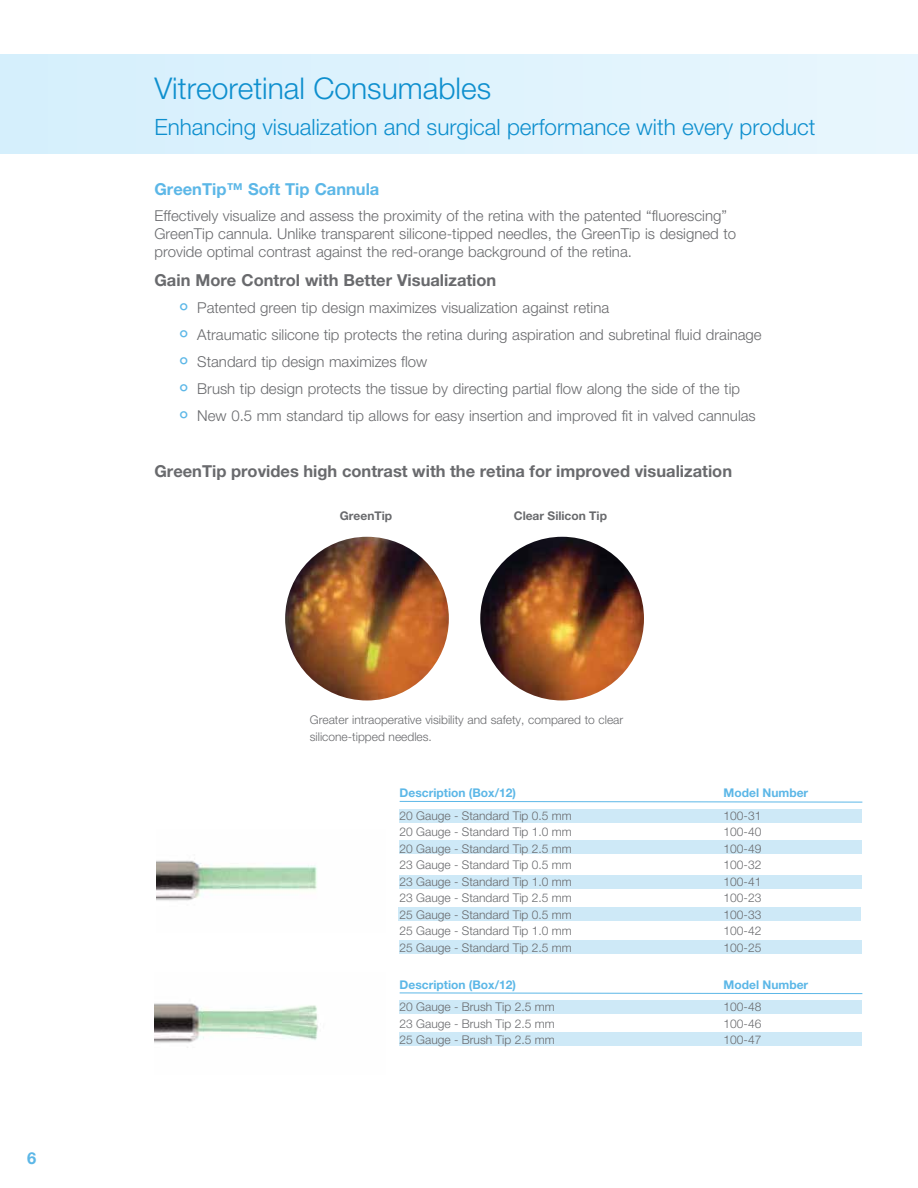
<style>
.page{position:relative;width:918px;height:1188px;background:#fff}
.page>*{position:absolute;margin:0;border:0;box-sizing:border-box;transform-origin:0 0}
.t1{font:300 30px "Helvetica Neue";color:#0e8fce}
.t2{font:300 22.5px "Helvetica Neue";color:#0e8fce}
.t3{font:700 16.5px "Helvetica Neue";color:#696a6d}
.t4{font:700 16.5px "Helvetica Neue";color:#5cb7e7}
.t5{font:300 15px/27px "Helvetica Neue";color:#696a6d}
.t6{font:300 12px/16.5px "Helvetica Neue";color:#696a6d}
.t7{font:700 12px "Helvetica Neue";color:#5cb7e7}
.t8{font:700 12px "Helvetica Neue";color:#696a6d}
.s1{font-family:"Arial";font-weight:400;font-size:27px;color:#5cb7e7}
</style>
<div class="page">
<div style="left:0;top:55px;width:918px;height:98px;background:#def3fd"></div>
<img style="left:285px;top:537px;width:164px;height:163px;border-radius:82px">
<img style="left:480px;top:537px;width:164px;height:163px;border-radius:82px">
<img style="left:154px;top:1003px;width:164px;height:45px">
<img style="left:156px;top:860px;width:161px;height:41px">
<div style="left:399px;top:840px;width:463px;height:14px;background:#cee9f7"></div>
<svg style="left:399px;top:801px;width:464px;height:2px"></svg>
<div style="left:399px;top:809px;width:463px;height:14px;background:#cee9f7"></div>
<div style="left:399px;top:875px;width:463px;height:14px;background:#cee9f7"></div>
<div style="left:398px;top:907px;width:463px;height:14px;background:#cee9f7"></div>
<div style="left:399px;top:940px;width:463px;height:14px;background:#cee9f7"></div>
<div style="left:399px;top:1032px;width:463px;height:14px;background:#cee9f7"></div>
<svg style="left:399px;top:992px;width:464px;height:2px"></svg>
<div style="left:399px;top:1000px;width:463px;height:14px;background:#cee9f7"></div>
<p class="t4" style="left:27px;top:1147px;width:11px">6</p>
<h1 class="t1" style="left:154px;top:70px;width:338px">Vitreoretinal Consumables</h1>
<h2 class="t2" style="left:154px;top:114px;width:663px">Enhancing visualization and surgical performance with every product</h2>
<p class="t4" style="left:154px;top:178px;width:227px">GreenTip™ Soft Tip Cannula</p>
<p class="t5" style="left:154px;top:207px;width:583px;line-height:18px">Effectively visualize and assess the proximity of the retina with the patented “fluorescing”<br>GreenTip cannula. Unlike transparent silicone-tipped needles, the GreenTip is designed to provide optimal contrast against the red-orange background of the retina.</p>
<p class="t3" style="left:154px;top:270px;width:343px">Gain More Control with Better Visualization</p>
<p class="t5" style="left:178px;top:294px;width:585px"><span class="s1">°</span> Patented green tip design maximizes visualization against retina<br><span class="s1">°</span> Atraumatic silicone tip protects the retina during aspiration and subretinal fluid drainage <span class="s1">°</span> Standard tip design maximizes flow<br><span class="s1">°</span> Brush tip design protects the tissue by directing partial flow along the side of the tip<br><span class="s1">°</span> New 0.5 mm standard tip allows for easy insertion and improved fit in valved cannulas</p>
<p class="t3" style="left:154px;top:461px;width:579px">GreenTip provides high contrast with the retina for improved visualization</p>
<p class="t8" style="left:340px;top:509px;width:54px">GreenTip</p>
<p class="t8" style="left:514px;top:509px;width:95px">Clear Silicon Tip</p>
<p class="t6" style="left:310px;top:712px;width:315px">Greater intraoperative visibility and safety, compared to clear silicone-tipped needles.</p>
<p class="t7" style="left:400px;top:785px;width:118px">Description (Box/12)</p>
<p class="t7" style="left:724px;top:785px;width:86px">Model Number</p>
<p class="t6" style="left:400px;top:807px;width:174px">20 Gauge - Standard Tip 0.5 mm</p>
<p class="t6" style="left:724px;top:807px;width:39px">100-31</p>
<p class="t6" style="left:400px;top:823px;width:174px">20 Gauge - Standard Tip 1.0 mm</p>
<p class="t6" style="left:724px;top:823px;width:39px">100-40</p>
<p class="t6" style="left:400px;top:840px;width:174px">20 Gauge - Standard Tip 2.5 mm</p>
<p class="t6" style="left:724px;top:840px;width:39px">100-49</p>
<p class="t6" style="left:400px;top:856px;width:174px">23 Gauge - Standard Tip 0.5 mm</p>
<p class="t6" style="left:724px;top:856px;width:39px">100-32</p>
<p class="t6" style="left:400px;top:873px;width:174px">23 Gauge - Standard Tip 1.0 mm</p>
<p class="t6" style="left:724px;top:873px;width:39px">100-41</p>
<p class="t6" style="left:400px;top:889px;width:174px">23 Gauge - Standard Tip 2.5 mm</p>
<p class="t6" style="left:724px;top:889px;width:39px">100-23</p>
<p class="t6" style="left:400px;top:906px;width:174px">25 Gauge - Standard Tip 0.5 mm</p>
<p class="t6" style="left:724px;top:906px;width:39px">100-33</p>
<p class="t6" style="left:400px;top:922px;width:174px">25 Gauge - Standard Tip 1.0 mm</p>
<p class="t6" style="left:724px;top:922px;width:39px">100-42</p>
<p class="t6" style="left:400px;top:939px;width:174px">25 Gauge - Standard Tip 2.5 mm</p>
<p class="t6" style="left:724px;top:939px;width:39px">100-25</p>
<p class="t7" style="left:400px;top:977px;width:118px">Description (Box/12)</p>
<p class="t7" style="left:724px;top:977px;width:86px">Model Number</p>
<p class="t6" style="left:400px;top:998px;width:157px">20 Gauge - Brush Tip 2.5 mm</p>
<p class="t6" style="left:724px;top:998px;width:39px">100-48</p>
<p class="t6" style="left:400px;top:1015px;width:157px">23 Gauge - Brush Tip 2.5 mm</p>
<p class="t6" style="left:724px;top:1015px;width:39px">100-46</p>
<p class="t6" style="left:400px;top:1031px;width:157px">25 Gauge - Brush Tip 2.5 mm</p>
<p class="t6" style="left:724px;top:1031px;width:39px">100-47</p>
</div>
